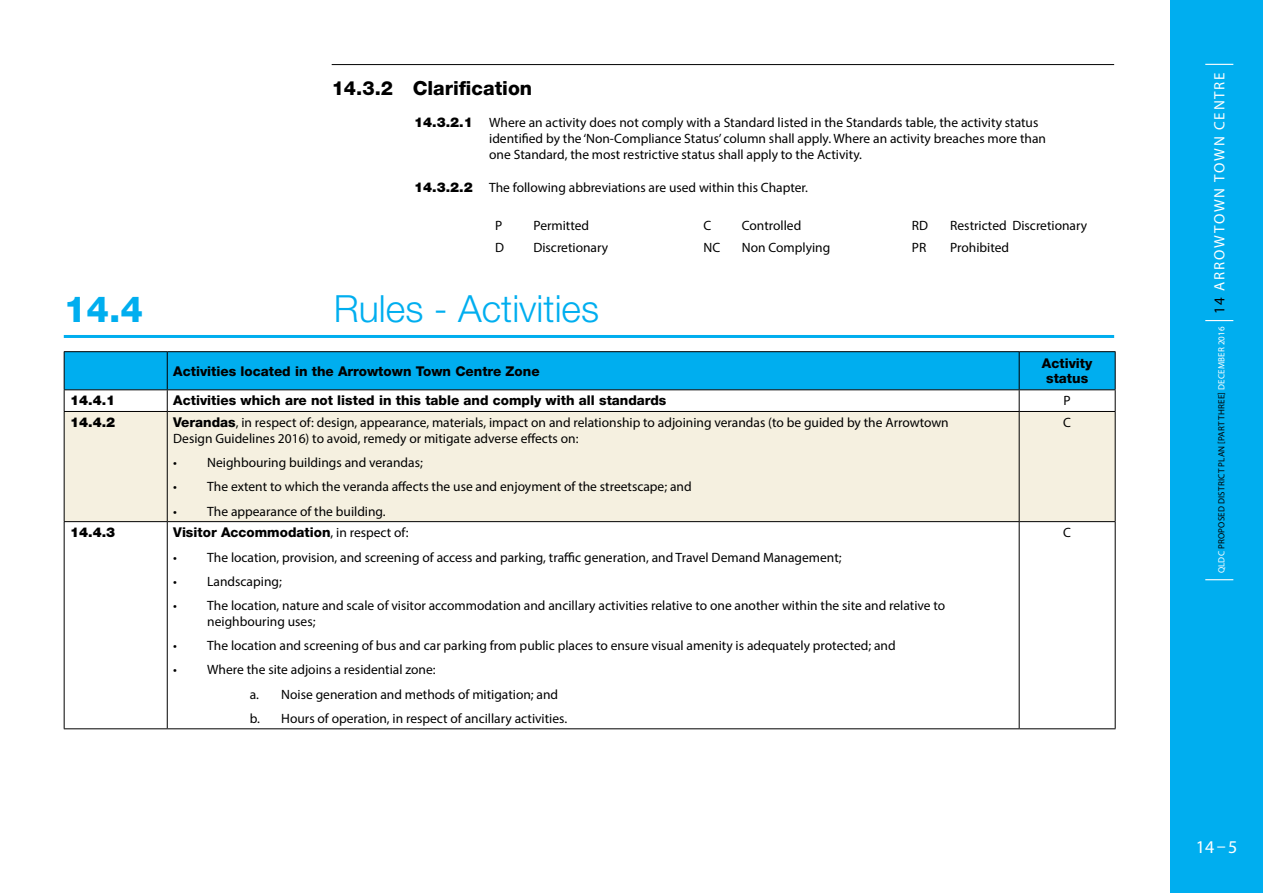
<style>
.page{position:relative;width:1263px;height:893px;background:#fff}
.page>*{position:absolute;margin:0;border:0;box-sizing:border-box;transform-origin:0 0}
.t1{font:300 37.5px "Helvetica Neue LT Std";color:#00aeef}
.t2{font:800 36px "Helvetica Neue LT Std";color:#00aeef}
.t3{font:800 19.5px "Helvetica Neue LT Std";color:#000}
.t4{font:18px "Myriad Pro";color:#fff}
.t5{font:13.5px/15.8px "Myriad Pro";color:#000}
.t6{font:800 13.5px/15.8px "Helvetica Neue LT Std";color:#000;text-align:center}
.t7{font:900 13.5px "Helvetica Neue LT Std";color:#000}
.t8{font:9px "Myriad Pro";letter-spacing:.02em;color:#000}
.s1{font-family:"Helvetica Neue LT Std";font-weight:900}
.s2{font-family:"Helvetica Neue LT Std";font-weight:800}
.s3{font-family:"Myriad Pro";font-weight:400}
.s4{color:#fff}
.s5{font-size:15px}
.s6{font-size:15px;color:#fff}
</style>
<div class="page">
<div style="left:1170px;top:0;width:93px;height:893px;background:#00aeef"></div>
<svg style="left:1205px;top:579px;width:28px;height:1px"></svg>
<svg style="left:1205px;top:320px;width:28px;height:1px"></svg>
<svg style="left:1205px;top:64px;width:28px;height:1px"></svg>
<hr style="left:332px;top:64px;width:782px;height:1px;background:#000">
<svg style="left:65px;top:522px;width:1050px;height:206px"></svg>
<div style="left:65px;top:412px;width:1050px;height:109px;background:#f5f0e0"></div>
<svg style="left:64px;top:352px;width:1052px;height:59px"></svg>
<hr style="left:64px;top:411px;width:103px;height:1px;background:#000">
<hr style="left:64px;top:412px;width:1px;height:109px;background:#000">
<hr style="left:167px;top:411px;width:852px;height:1px;background:#000">
<hr style="left:167px;top:412px;width:1px;height:109px;background:#000">
<hr style="left:1019px;top:411px;width:96px;height:1px;background:#000">
<hr style="left:1019px;top:412px;width:1px;height:109px;background:#000">
<hr style="left:1115px;top:412px;width:1px;height:109px;background:#000">
<hr style="left:64px;top:521px;width:103px;height:1px;background:#000">
<hr style="left:64px;top:522px;width:1px;height:206px;background:#000">
<hr style="left:167px;top:521px;width:852px;height:1px;background:#000">
<hr style="left:167px;top:522px;width:1px;height:206px;background:#000">
<hr style="left:1019px;top:521px;width:96px;height:1px;background:#000">
<hr style="left:1019px;top:522px;width:1px;height:206px;background:#000">
<hr style="left:1115px;top:522px;width:1px;height:206px;background:#000">
<hr style="left:64px;top:728px;width:103px;height:1px;background:#000">
<hr style="left:167px;top:728px;width:852px;height:1px;background:#000">
<hr style="left:1019px;top:728px;width:96px;height:1px;background:#000">
<hr style="left:64px;top:351px;width:103px;height:1px;background:#000">
<hr style="left:64px;top:352px;width:1px;height:37px;background:#000">
<hr style="left:167px;top:351px;width:852px;height:1px;background:#000">
<hr style="left:1019px;top:351px;width:96px;height:1px;background:#000">
<hr style="left:1115px;top:352px;width:1px;height:37px;background:#000">
<hr style="left:64px;top:389px;width:103px;height:1px;background:#000">
<hr style="left:167px;top:389px;width:852px;height:1px;background:#000">
<hr style="left:1019px;top:389px;width:96px;height:1px;background:#000">
<hr style="left:167px;top:352px;width:1px;height:37px;background:#000">
<hr style="left:1019px;top:352px;width:1px;height:37px;background:#000">
<hr style="left:64px;top:335px;width:1050px;height:3px;background:#00aeef">
<h3 class="t3" style="left:332px;top:76px;width:202px">14.3.2 Clarification</h3>
<p class="t5" style="left:489px;top:115px;width:558px;text-indent:-75px"><span class="s1">14.3.2.1</span> Where an activity does not comply with a Standard listed in the Standards table, the activity status identified by the ‘Non-Compliance Status’ column shall apply. Where an activity breaches more than one Standard, the most restrictive status shall apply to the Activity.</p>
<p class="t5" style="left:414px;top:179px;width:395px"><span class="s1">14.3.2.2</span> The following abbreviations are used within this Chapter.</p>
<p class="t5" style="left:495px;top:218px;width:9px">P</p>
<p class="t5" style="left:533px;top:218px;width:57px">Permitted</p>
<p class="t5" style="left:703px;top:218px;width:9px">C</p>
<p class="t5" style="left:742px;top:218px;width:61px">Controlled</p>
<p class="t5" style="left:912px;top:218px;width:18px">RD</p>
<p class="t5" style="left:950px;top:218px;width:138px">Restricted Discretionary</p>
<p class="t5" style="left:495px;top:239px;width:10px">D</p>
<p class="t5" style="left:533px;top:239px;width:76px">Discretionary</p>
<p class="t5" style="left:703px;top:239px;width:18px">NC</p>
<p class="t5" style="left:742px;top:239px;width:90px">Non Complying</p>
<p class="t5" style="left:912px;top:239px;width:16px">PR</p>
<p class="t5" style="left:950px;top:239px;width:60px">Prohibited</p>
<h2 class="t2" style="left:64px;top:288px;width:81px">14.4</h2>
<h1 class="t1" style="left:334px;top:286px;width:267px">Rules - Activities</h1>
<p class="t6" style="left:173px;top:363px;width:368px">Activities located in the Arrowtown Town Centre Zone</p>
<p class="t6" style="left:1042px;top:355px;width:52px">Activity status</p>
<p class="t7" style="left:70px;top:393px;width:47px">14.4.1</p>
<p class="t6" style="left:173px;top:393px;width:495px">Activities which are not listed in this table and comply with all standards</p>
<p class="t5" style="left:1063px;top:393px;width:9px">P</p>
<p class="t7" style="left:70px;top:414px;width:47px">14.4.2</p>
<p class="t5" style="left:173px;top:414px;width:777px"><span class="s2">Verandas</span>, in respect of: design, appearance, materials, impact on and relationship to adjoining verandas (to be guided by the Arrowtown<br>Design Guidelines 2016) to avoid, remedy or mitigate adverse effects on:</p>
<p class="t5" style="left:173px;top:454px;width:251px">• Neighbouring buildings and verandas;</p>
<p class="t5" style="left:173px;top:479px;width:520px">• The extent to which the veranda affects the use and enjoyment of the streetscape; and</p>
<p class="t5" style="left:173px;top:503px;width:214px">• The appearance of the building.</p>
<p class="t5" style="left:1063px;top:415px;width:9px">C</p>
<p class="t7" style="left:70px;top:524px;width:47px">14.4.3</p>
<p class="t6" style="left:173px;top:525px;width:237px">Visitor Accommodation<span class="s3">, in respect of:</span></p>
<p class="t5" style="left:173px;top:549px;width:670px">• The location, provision, and screening of access and parking, traffic generation, and Travel Demand Management;</p>
<p class="t5" style="left:173px;top:573px;width:110px">• Landscaping;</p>
<p class="t5" style="left:207px;top:597px;width:739px;text-indent:-34px">• The location, nature and scale of visitor accommodation and ancillary activities relative to one another within the site and relative to neighbouring uses;</p>
<p class="t5" style="left:173px;top:637px;width:724px">• The location and screening of bus and car parking from public places to ensure visual amenity is adequately protected; and</p>
<p class="t5" style="left:173px;top:662px;width:26px">• W</p>
<p class="t5" style="left:250px;top:657px;width:319px;line-height:24.3px;text-indent:-31px">here the site adjoins a residential zone:<br>a. Noise generation and methods of mitigation; and b. Hours of operation, in respect of ancillary activities.</p>
<p class="t5" style="left:1063px;top:525px;width:9px">C</p>
<p class="t8" style="left:1216px;top:573px;width:501px;rotate:-90deg"><span class="s4">QLDC</span> PROPOSED DISTRICT PLAN [PART THREE] <span class="s4">DECEMBER 2016</span> <span class="s5">14</span> <span class="s6">Arro w town To wn Centre</span></p>
<h3 class="t4" style="left:1196px;top:836px;width:43px">14–5</h3>
</div>
